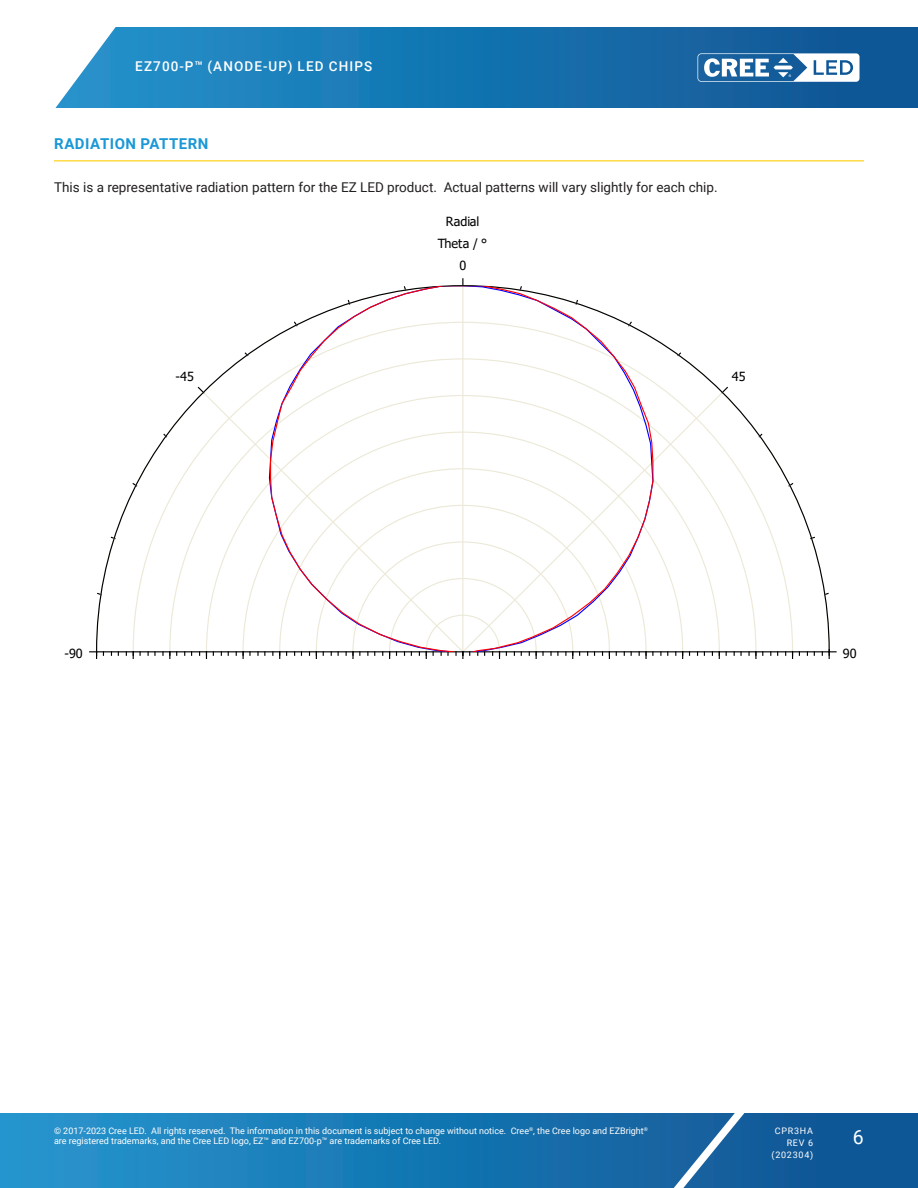
<style>
.page{position:relative;width:918px;height:1188px;background:#fff}
.page>*{position:absolute;margin:0;border:0;box-sizing:border-box;transform-origin:0 0}
.t1{font:19.5px "Roboto";color:#fff}
.Section_heading_with{font:700 15px "Roboto";letter-spacing:.035em;color:#1a98d6}
.Text_justify{font:13.5px "Roboto";color:#231f20}
.t2{font:500 13.5px "Roboto";letter-spacing:.085em;color:#fff}
.t3{font:12.6px "Tahoma";color:#000}
.t4{font:9px/10.8px "Roboto";color:#fff}
.t5{font:9px/12px "Roboto";letter-spacing:.085em;color:#fff;text-align:right}
</style>
<div class="page">
<svg style="left:0;top:1113px;width:918px;height:75px;background:#1876b2"></svg>
<svg style="left:644px;top:1113px;width:117px;height:75px;background:#296da6"></svg>
<svg style="left:55px;top:27px;width:863px;height:81px;background:#2078b2"></svg>
<svg style="left:698px;top:53px;width:162px;height:29px"></svg>
<svg style="left:96px;top:285px;width:734px;height:368px"></svg>
<hr style="left:97px;top:651px;width:732px;height:1px;background:#000">
<svg style="left:346px;top:652px;width:234px;height:6px"></svg>
<svg style="left:639px;top:652px;width:14px;height:6px"></svg>
<svg style="left:257px;top:652px;width:8px;height:3px"></svg>
<svg style="left:243px;top:652px;width:8px;height:6px"></svg>
<svg style="left:734px;top:652px;width:8px;height:3px"></svg>
<svg style="left:748px;top:652px;width:8px;height:6px"></svg>
<svg style="left:162px;top:652px;width:8px;height:6px"></svg>
<svg style="left:148px;top:652px;width:8px;height:3px"></svg>
<svg style="left:829px;top:650px;width:7px;height:8px"></svg>
<svg style="left:90px;top:651px;width:7px;height:7px"></svg>
<svg style="left:269px;top:287px;width:385px;height:365px"></svg>
<hr style="left:54px;top:160px;width:810px;height:1px;background:#fece08">
<h3 class="t2" style="left:135px;top:57px;width:239px">EZ700-P™ (ANODE-UP) LED CHIPS</h3>
<p class="Section_heading_with" style="left:54px;top:134px;width:156px">RADIATION PATTERN</p>
<p class="Text_justify" style="left:54px;top:178px;width:665px">This is a representative radiation pattern for the EZ LED product. Actual patterns will vary slightly for each chip.</p>
<p class="t3" style="left:446px;top:213px;width:35px">Radial</p>
<p class="t3" style="left:438px;top:235px;width:51px">Theta / °</p>
<p class="t3" style="left:176px;top:368px;width:20px">-45</p>
<p class="t3" style="left:65px;top:645px;width:20px">-90</p>
<p class="t3" style="left:459px;top:257px;width:8px">0</p>
<p class="t3" style="left:732px;top:368px;width:15px">45</p>
<p class="t3" style="left:843px;top:645px;width:15px">90</p>
<p class="t4" style="left:54px;top:1125px;width:595px">© 2017-2023 Cree LED. All rights reserved. The information in this document is subject to change without notice. Cree<sup>®</sup>, the Cree logo and EZBright<sup>® </sup>are registered trademarks, and the Cree LED logo, EZ™ and EZ700-p™ are trademarks of Cree LED.</p>
<p class="t5" style="left:772px;top:1124px;width:43px">CPR3HA<br>REV 6 (202304)</p>
<h1 class="t1" style="left:853px;top:1123px;width:12px">6</h1>
</div>
